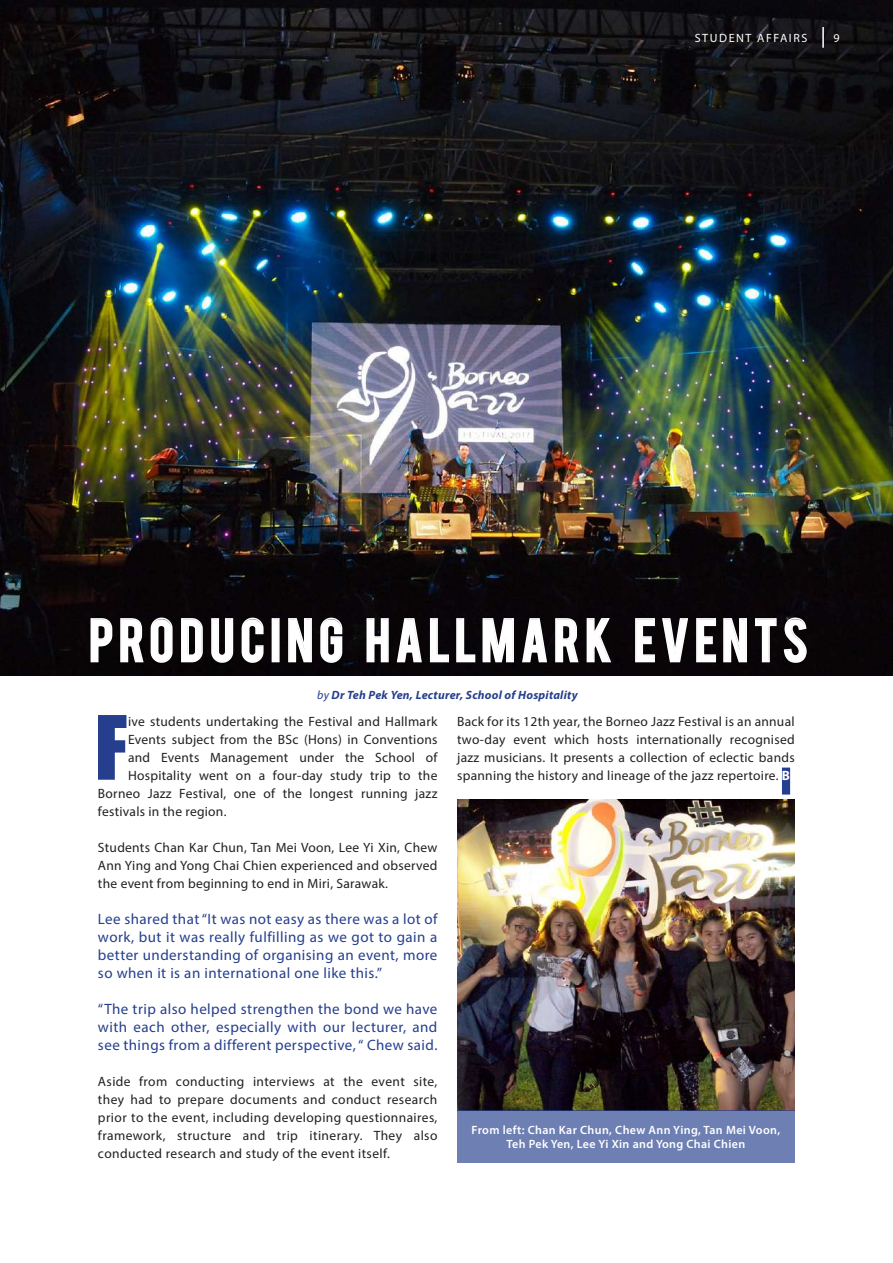
<style>
.page{position:relative;width:893px;height:1263px;background:#fff}
.page>*{position:absolute;margin:0;border:0;box-sizing:border-box;transform-origin:0 0}
.t1{font:81.75px "Impact";color:#253f8e}
.t2{font:48px "Bebas";letter-spacing:.11em;color:#fff}
.t3{font:15px/18px "Myriad Pro";letter-spacing:.03em;color:#253f8e;text-align:justify}
.t4{font:13.5px/18px "Myriad Pro";letter-spacing:.02em;color:#231f20;text-align:justify}
.t5{font:600 12px/13.5px "Myriad Pro";letter-spacing:.03em;color:#fff;text-align:center}
.t6{font:italic 700 12px "Myriad Pro";letter-spacing:.02em;color:#253f8e}
.t7{font:12px "Myriad Pro";letter-spacing:.13em;color:#fff}
.s1{color:#253f8e}
.s2{font-weight:400}
.s3{font-weight:700;color:#fff}
</style>
<div class="page">
<img style="left:0;top:0;width:893px;height:675px">
<hr style="left:822px;top:27px;width:2px;height:21px;background:#fff">
<svg style="left:90px;top:617px;width:23px;height:46px"></svg>
<svg style="left:120px;top:617px;width:53px;height:47px;background:#403c3e"></svg>
<svg style="left:180px;top:617px;width:24px;height:46px"></svg>
<svg style="left:210px;top:617px;width:24px;height:46px"></svg>
<svg style="left:241px;top:617px;width:23px;height:47px"></svg>
<div style="left:272px;top:618px;width:8px;height:44px;border:2px solid #fff"></div>
<svg style="left:287px;top:617px;width:26px;height:46px"></svg>
<svg style="left:320px;top:617px;width:23px;height:47px"></svg>
<svg style="left:366px;top:617px;width:23px;height:46px"></svg>
<svg style="left:396px;top:617px;width:27px;height:46px"></svg>
<svg style="left:429px;top:617px;width:47px;height:46px;background:#312e33"></svg>
<svg style="left:482px;top:617px;width:33px;height:46px"></svg>
<svg style="left:521px;top:617px;width:27px;height:46px"></svg>
<svg style="left:554px;top:617px;width:25px;height:46px"></svg>
<svg style="left:586px;top:617px;width:26px;height:46px"></svg>
<svg style="left:634px;top:617px;width:55px;height:46px;background:#3a3639"></svg>
<svg style="left:695px;top:617px;width:53px;height:46px;background:#434042"></svg>
<svg style="left:754px;top:617px;width:23px;height:46px"></svg>
<svg style="left:783px;top:617px;width:24px;height:47px"></svg>
<div style="left:782px;top:767px;width:8px;height:27px;background:#253f8e"></div>
<img style="left:457px;top:800px;width:338px;height:310px">
<div style="left:457px;top:1110px;width:338px;height:53px;background:#6d7fb3"></div>
<p class="t7" style="left:695px;top:31px;width:114px">STUDENT AFFAIRS</p>
<p class="t7" style="left:833px;top:31px;width:8px">9<span class="s1">9</span></p>
<h2 class="t2" style="left:89px;top:605px;width:720px">PRODUCING HALLMARK EVENTS</h2>
<p class="t6" style="left:317px;top:687px;width:262px"><span class="s2">by</span> Dr Teh Pek Yen, Lecturer, School of Hospitality</p>
<h1 class="t1" style="left:95px;top:684px;width:34px">F</h1>
<p class="t4" style="left:128px;top:712px;width:311px">ive students undertaking the Festival and Hallmark</p>
<p class="t4" style="left:128px;top:730px;width:311px">Events subject from the BSc (Hons) in Conventions</p>
<p class="t4" style="left:128px;top:748px;width:311px">and Events Management under the School of</p>
<p class="t4" style="left:128px;top:766px;width:311px">Hospitality went on a four-day study trip to the</p>
<p class="t4" style="left:98px;top:784px;width:341px">Borneo Jazz Festival, one of the longest running jazz</p>
<p class="t4" style="left:98px;top:802px;width:130px">festivals in the region.</p>
<p class="t4" style="left:98px;top:838px;width:341px">Students Chan Kar Chun, Tan Mei Voon, Lee Yi Xin, Chew Ann Ying and Yong Chai Chien experienced and observed the event from beginning to end in Miri, Sarawak.</p>
<p class="t3" style="left:98px;top:909px;width:341px">Lee shared that “It was not easy as there was a lot of work, but it was really fulfilling as we got to gain a better understanding of organising an event, more so when it is an international one like this.”</p>
<p class="t3" style="left:98px;top:999px;width:341px">“The trip also helped strengthen the bond we have with each other, especially with our lecturer, and see things from a different perspective, “ Chew said.</p>
<p class="t4" style="left:98px;top:1072px;width:341px">Aside from conducting interviews at the event site, they had to prepare documents and conduct research prior to the event, including developing questionnaires, framework, structure and trip itinerary. They also conducted research and study of the event itself.</p>
<p class="t4" style="left:457px;top:712px;width:339px">Back for its 12th year, the Borneo Jazz Festival is an annual two-day event which hosts internationally recognised jazz musicians. It presents a collection of eclectic bands spanning the history and lineage of the jazz repertoire. <span class="s3">B</span></p>
<p class="t5" style="left:472px;top:1123px;width:310px">From left: Chan Kar Chun, Chew Ann Ying, Tan Mei Voon,<br>Teh Pek Yen, Lee Yi Xin and Yong Chai Chien</p>
</div>
